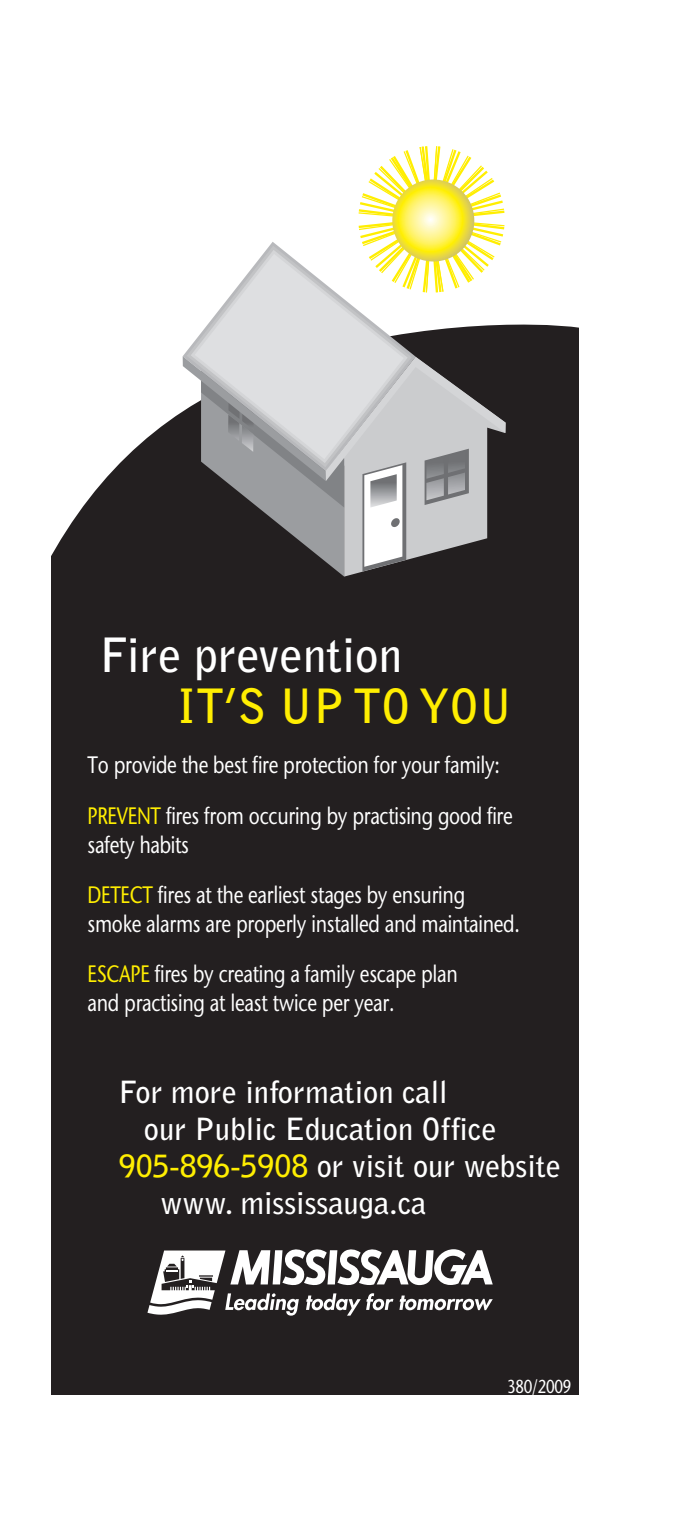
<style>
.page{position:relative;width:675px;height:1530px;background:#fff}
.page>*{position:absolute;margin:0;border:0;box-sizing:border-box;transform-origin:0 0}
.t1{font:700 47px "Bell Gothic";color:#fff}
.t2{font:700 47px "Bell Gothic";color:#ffee01}
.t3{font:700 30.5px "Bell Gothic";color:#fff}
.t4{font:500 23.75px/28.8px "ITC Stone Sans";letter-spacing:-.015em;color:#fff;scale:.8 1}
.t5{font:500 23.75px "ITC Stone Sans";color:#ffee01;scale:.8 1}
.t6{font:500 18.75px "ITC Stone Sans";letter-spacing:-.015em;color:#fff;scale:.8 1}
.s1{color:#ffee01}
</style>
<div class="page">
<svg style="left:358px;top:146px;width:147px;height:147px"></svg>
<div style="left:51px;top:324px;width:528px;height:1071px;background:#231f20"></div>
<svg style="left:183px;top:242px;width:233px;height:101px"></svg>
<svg style="left:187px;top:246px;width:225px;height:97px"></svg>
<svg style="left:191px;top:250px;width:217px;height:93px"></svg>
<svg style="left:195px;top:254px;width:209px;height:89px"></svg>
<svg style="left:183px;top:343px;width:323px;height:234px;background:#959596"></svg>
<svg style="left:392px;top:180px;width:82px;height:82px;background:#f7ea56"></svg>
<svg style="left:147px;top:1248px;width:346px;height:68px"></svg>
<h1 class="t1" style="left:100px;top:626px;width:304px">Fire prevention</h1>
<h1 class="t2" style="left:177px;top:678px;width:336px">IT’S UP TO YOU</h1>
<p class="t4" style="left:88px;top:740px;width:533px;line-height:50.2px">To provide the best fire protection for your family:<br><span class="s1">Prevent</span> fires from occuring by practising good fire</p>
<p class="t4" style="left:88px;top:830px;width:129px">safety habits</p>
<p class="t5" style="left:88px;top:880px;width:31px">Detect</p>
<p class="t4" style="left:88px;top:880px;width:542px;text-indent:70px">fires at the earliest stages by ensuring smoke alarms are properly installed and maintained.</p>
<p class="t5" style="left:88px;top:959px;width:26px">Escape</p>
<p class="t4" style="left:88px;top:959px;width:465px;text-indent:67px">fires by creating a family escape plan and practising at least twice per year.</p>
<p class="t3" style="left:119px;top:1074px;width:330px">For more information call</p>
<p class="t3" style="left:144px;top:1111px;width:354px">our Public Education Office</p>
<p class="t3" style="left:119px;top:1148px;width:444px"><span class="s1">905-896-5908</span> or visit our website</p>
<p class="t3" style="left:161px;top:1185px;width:267px">www. mississauga.ca</p>
<p class="t6" style="left:507px;top:1375px;width:82px">380/2009</p>
</div>
